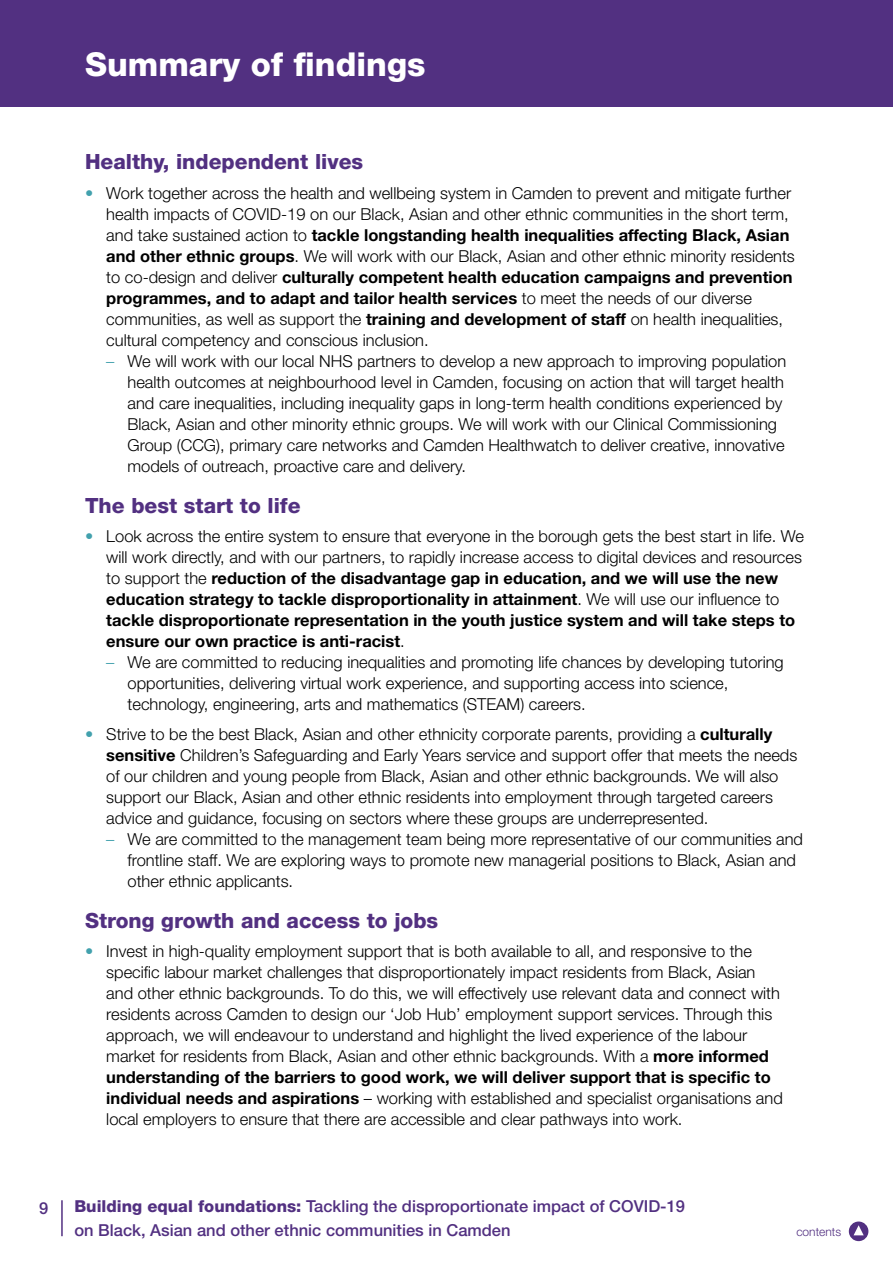
<style>
.page{position:relative;width:893px;height:1263px;background:#fff}
.page>*{position:absolute;margin:0;border:0;box-sizing:border-box;transform-origin:0 0}
.t1{font:800 33px "Helvetica Neue";color:#fff}
.t2{font:800 21px "Helvetica Neue";color:#523081}
.t3{font:300 16.5px/21px "Helvetica Neue";color:#000}
.t4{font:700 16.5px/21px "Helvetica Neue";color:#000}
.t5{font:500 16.5px/24px "Helvetica Neue";color:#523081}
.t6{font:300 12px "Helvetica Neue";color:#523081}
.s1{color:#42a1ad}
.s2{font-weight:700}
.s3{font-weight:300;color:#42a1ad}
.s4{font-weight:300}
.s5{font-weight:800}
</style>
<div class="page">
<hr style="left:61px;top:1200px;width:2px;height:36px;background:#523081">
<div style="left:849px;top:1221px;width:19px;height:20px;background:#523081;border-radius:50%"></div>
<svg style="left:853px;top:1225px;width:11px;height:10px"></svg>
<div style="left:0;top:21px;width:893px;height:85px;background:#523081"></div>
<div style="left:0;top:0;width:893px;height:21px;background:#523081"></div>
<h1 class="t1" style="left:85px;top:45px;width:342px">Summary of findings</h1>
<p class="t2" style="left:85px;top:149px;width:280px">Healthy, independent lives</p>
<p class="t3" style="left:106px;top:182px;width:690px;text-indent:-21px"><span class="s1">•</span> Work together across the health and wellbeing system in Camden to prevent and mitigate further health impacts of COVID-19 on our Black, Asian and other ethnic communities in the short term, and take sustained action to <span class="s2">tackle longstanding health inequalities affecting Black, Asian and other ethnic groups</span>. We will work with our Black, Asian and other ethnic minority residents to co-design and deliver <span class="s2">culturally competent health education campaigns and prevention programmes, and to adapt and tailor health services</span> to meet the needs of our diverse communities, as well as support the <span class="s2">training and development of staff</span> on health inequalities, cultural competency and conscious inclusion.</p>
<p class="t3" style="left:128px;top:350px;width:660px;text-indent:-21px"><span class="s1">–</span> We will work with our local NHS partners to develop a new approach to improving population health outcomes at neighbourhood level in Camden, focusing on action that will target health and care inequalities, including inequality gaps in long-term health conditions experienced by Black, Asian and other minority ethnic groups. We will work with our Clinical Commissioning Group (CCG), primary care networks and Camden Healthwatch to deliver creative, innovative models of outreach, proactive care and delivery.</p>
<p class="t2" style="left:85px;top:493px;width:217px">The best start to life</p>
<p class="t4" style="left:106px;top:525px;width:699px;text-indent:-21px"><span class="s3">•</span> <span class="s4">Look across the entire system to ensure that everyone in the borough gets the best start in life. We will work directly, and with our partners, to rapidly increase access to digital devices and resources to support the</span> reduction of the disadvantage gap in education, and we will use the new education strategy to tackle disproportionality in attainment<span class="s4">. We will use our influence to </span>tackle disproportionate representation in the youth justice system and will take steps to ensure our own practice is anti-racist<span class="s4">.</span></p>
<p class="t3" style="left:128px;top:651px;width:658px;text-indent:-21px"><span class="s1">–</span> We are committed to reducing inequalities and promoting life chances by developing tutoring opportunities, delivering virtual work experience, and supporting access into science, technology, engineering, arts and mathematics (STEAM) careers.</p>
<p class="t3" style="left:106px;top:723px;width:693px;text-indent:-21px"><span class="s1">•</span> Strive to be the best Black, Asian and other ethnicity corporate parents, providing a <span class="s2">culturally sensitive</span> Children’s Safeguarding and Early Years service and support offer that meets the needs of our children and young people from Black, Asian and other ethnic backgrounds. We will also support our Black, Asian and other ethnic residents into employment through targeted careers advice and guidance, focusing on sectors where these groups are underrepresented.</p>
<p class="t3" style="left:128px;top:828px;width:677px;text-indent:-21px"><span class="s1">–</span> We are committed to the management team being more representative of our communities and frontline staff. We are exploring ways to promote new managerial positions to Black, Asian and other ethnic applicants.</p>
<p class="t2" style="left:85px;top:908px;width:355px">Strong growth and access to jobs</p>
<p class="t3" style="left:106px;top:940px;width:678px;text-indent:-21px"><span class="s1">•</span> Invest in high-quality employment support that is both available to all, and responsive to the specific labour market challenges that disproportionately impact residents from Black, Asian and other ethnic backgrounds. To do this, we will effectively use relevant data and connect with residents across Camden to design our ‘Job Hub’ employment support services. Through this approach, we will endeavour to understand and highlight the lived experience of the labour market for residents from Black, Asian and other ethnic backgrounds. With a <span class="s2">more informed understanding of the barriers to good work, we will deliver support that is specific to individual needs and aspirations</span> – working with established and specialist organisations and local employers to ensure that there are accessible and clear pathways into work.</p>
<p class="t5" style="left:39px;top:1196px;width:11px">9</p>
<p class="t5" style="left:74px;top:1194px;width:612px"><span class="s5">Building equal foundations:</span> Tackling the disproportionate impact of COVID-19 on Black, Asian and other ethnic communities in Camden</p>
<p class="t6" style="left:796px;top:1224px;width:46px">contents</p>
</div>
